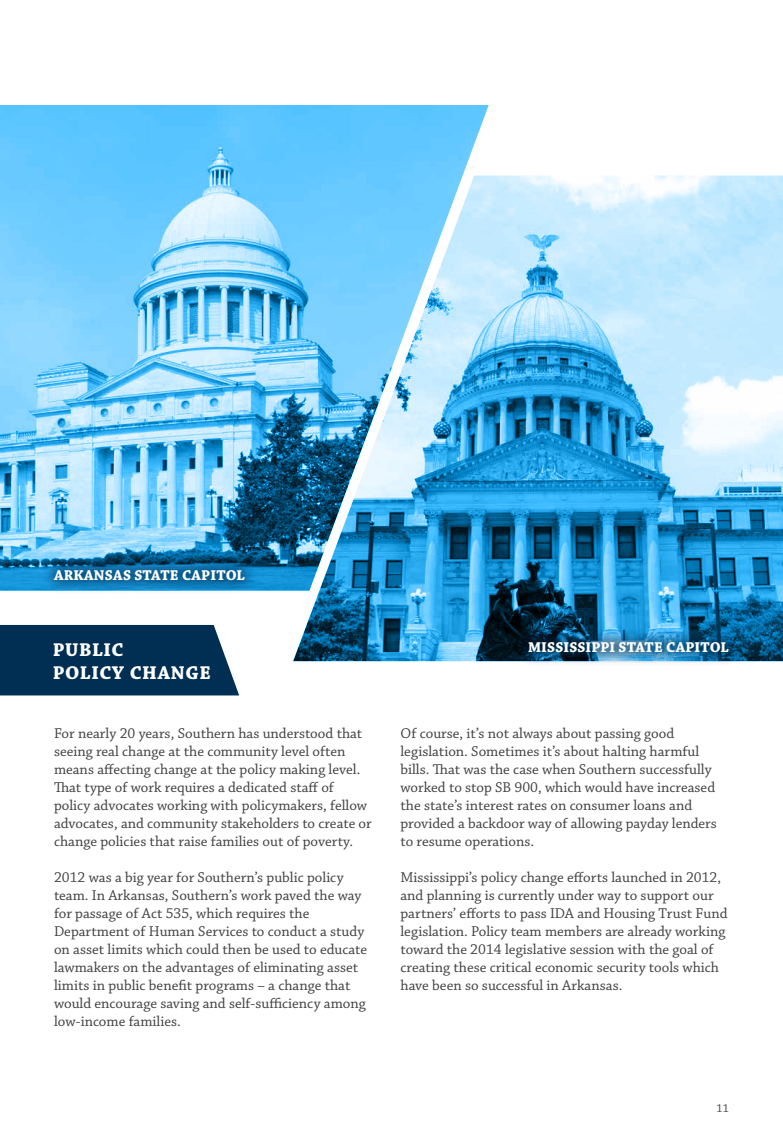
<style>
.page{position:relative;width:783px;height:1134px;background:#fff}
.page>*{position:absolute;margin:0;border:0;box-sizing:border-box;transform-origin:0 0}
.t1{font:700 19.5px/23.4px "Chaparral Pro";letter-spacing:.03em;color:#fff}
.t2{font:15px/18px "Chaparral Pro";color:#414042}
.t3{font:700 15px "Chaparral Pro";letter-spacing:.02em;color:#fff}
.t4{font:12px "Chaparral Pro";color:#414042}
</style>
<div class="page">
<svg style="left:0;top:105px;width:489px;height:486px"></svg>
<svg style="left:287px;top:171px;width:496px;height:491px"></svg>
<div style="left:0;top:625px;width:239px;height:70px;background:#002f53"></div>
<div style="left:40px;top:555px;width:219px;height:39px;background:#002f53;opacity:.75"></div>
<div style="left:514px;top:627px;width:229px;height:39px;background:#002f53;opacity:.75"></div>
<p class="t3" style="left:54px;top:566px;width:61px">ARKANSAS</p>
<p class="t3" style="left:134px;top:566px;width:112px">STATE CAPITOL</p>
<h1 class="t1" style="left:53px;top:639px;width:159px">PUBLIC<br>POLICY CHANGE</h1>
<p class="t2" style="left:54px;top:725px;width:319px">For nearly 20 years, Southern has understood that seeing real change at the community level often means affecting change at the policy making level.<br>That type of work requires a dedicated staff of policy advocates working with policymakers, fellow advocates, and community stakeholders to create or change policies that raise families out of poverty.</p>
<p class="t2" style="left:54px;top:869px;width:315px">2012 was a big year for Southern’s public policy team. In Arkansas, Southern’s work paved the way for passage of Act 535, which requires the Department of Human Services to conduct a study on asset limits which could then be used to educate lawmakers on the advantages of eliminating asset limits in public benefit programs – a change that would encourage saving and self-sufficiency among low-income families.</p>
<p class="t3" style="left:528px;top:638px;width:202px">MISSISSIPPI STATE CAPITOL</p>
<p class="t2" style="left:400px;top:725px;width:318px">Of course, it’s not always about passing good legislation. Sometimes it’s about halting harmful bills. That was the case when Southern successfully worked to stop SB 900, which would have increased the state’s interest rates on consumer loans and provided a backdoor way of allowing payday lenders to resume operations.</p>
<p class="t2" style="left:400px;top:869px;width:329px">Mississippi’s policy change efforts launched in 2012, and planning is currently under way to support our partners’ efforts to pass IDA and Housing Trust Fund legislation. Policy team members are already working toward the 2014 legislative session with the goal of creating these critical economic security tools which have been so successful in Arkansas.</p>
<p class="t4" style="left:716px;top:1102px;width:14px">11</p>
</div>
